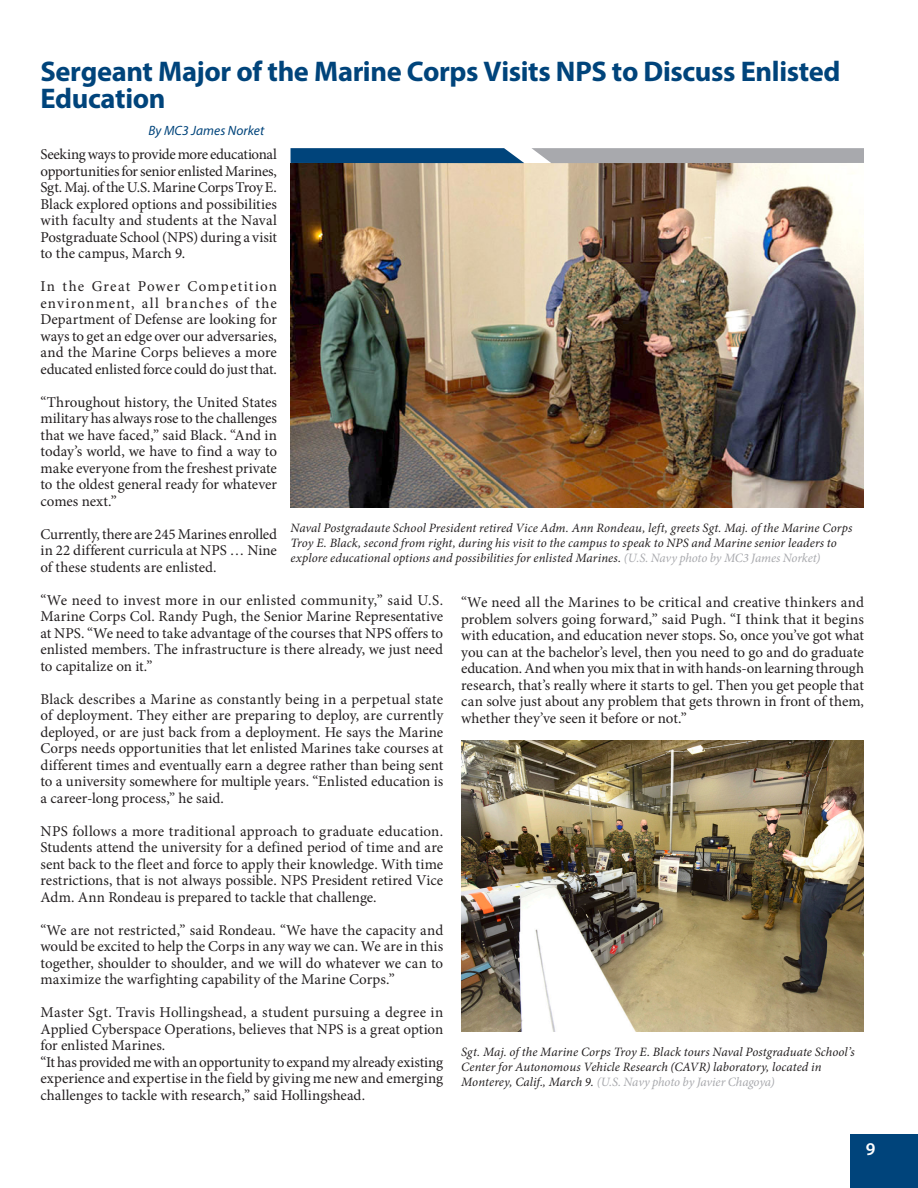
<style>
.page{position:relative;width:918px;height:1188px;background:#fff}
.page>*{position:absolute;margin:0;border:0;box-sizing:border-box;transform-origin:0 0}
.headline{font:700 28.5px/27px "Myriad Pro";letter-spacing:-.015em;color:#00447b}
.t1{font:600 18px "Myriad Pro";color:#fff}
.copy{font:15px/16.5px "Minion Pro";color:#231f20;text-align:justify}
.by_line{font:italic 13.5px "Myriad Pro";letter-spacing:.005em;color:#00447b}
.photo_caption{font:italic 12.75px/15px "Minion Pro";letter-spacing:.005em;color:#231f20}
.s1{color:#a8a9ad}
</style>
<div class="page">
<img style="left:291px;top:163px;width:573px;height:344px">
<svg style="left:291px;top:148px;width:233px;height:15px;background:#0d4d81"></svg>
<svg style="left:532px;top:148px;width:332px;height:15px;background:#abacb0"></svg>
<img style="left:461px;top:741px;width:403px;height:290px">
<div style="left:850px;top:1134px;width:68px;height:54px;background:#00447b"></div>
<p class="headline" style="left:40px;top:57px;width:802px">Sergeant Major of the Marine Corps Visits NPS to Discuss Enlisted<br>Education</p>
<p class="by_line" style="left:148px;top:123px;width:117px">By MC3 James Norket</p>
<p class="copy" style="left:40px;top:146px;width:238px">Seeking ways to provide more educational opportunities for senior enlisted Marines, Sgt. Maj. of the U.S. Marine Corps Troy E.<br>Black explored options and possibilities with faculty and students at the Naval Postgraduate School (NPS) during a visit to the campus, March 9.</p>
<p class="copy" style="left:40px;top:278px;width:238px">In the Great Power Competition environment, all branches of the Department of Defense are looking for ways to get an edge over our adversaries, and the Marine Corps believes a more educated enlisted force could do just that.</p>
<p class="copy" style="left:40px;top:394px;width:238px">“Throughout history, the United States military has always rose to the challenges that we have faced,” said Black. “And in today’s world, we have to find a way to make everyone from the freshest private to the oldest general ready for whatever comes next.”</p>
<p class="copy" style="left:40px;top:526px;width:238px">Currently, there are 245 Marines enrolled in 22 different curricula at NPS … Nine of these students are enlisted.</p>
<p class="copy" style="left:40px;top:592px;width:404px">“We need to invest more in our enlisted community,” said U.S.<br>Marine Corps Col. Randy Pugh, the Senior Marine Representative at NPS. “We need to take advantage of the courses that NPS offers to enlisted members. The infrastructure is there already, we just need to capitalize on it.”</p>
<p class="copy" style="left:40px;top:691px;width:404px">Black describes a Marine as constantly being in a perpetual state of deployment. They either are preparing to deploy, are currently deployed, or are just back from a deployment. He says the Marine Corps needs opportunities that let enlisted Marines take courses at different times and eventually earn a degree rather than being sent to a university somewhere for multiple years. “Enlisted education is a career-long process,” he said.</p>
<p class="copy" style="left:40px;top:823px;width:404px">NPS follows a more traditional approach to graduate education.<br>Students attend the university for a defined period of time and are sent back to the fleet and force to apply their knowledge. With time restrictions, that is not always possible. NPS President retired Vice Adm. Ann Rondeau is prepared to tackle that challenge.</p>
<p class="copy" style="left:40px;top:922px;width:404px">“We are not restricted,” said Rondeau. “We have the capacity and would be excited to help the Corps in any way we can. We are in this together, shoulder to shoulder, and we will do whatever we can to maximize the warfighting capability of the Marine Corps.”</p>
<p class="copy" style="left:40px;top:1004px;width:404px">Master Sgt. Travis Hollingshead, a student pursuing a degree in Applied Cyberspace Operations, believes that NPS is a great option for enlisted Marines.</p>
<p class="copy" style="left:40px;top:1054px;width:404px">“It has provided me with an opportunity to expand my already existing experience and expertise in the field by giving me new and emerging challenges to tackle with research,” said Hollingshead.</p>
<p class="photo_caption" style="left:291px;top:520px;width:563px">Naval Postgradaute School President retired Vice Adm. Ann Rondeau, left, greets Sgt. Maj. of the Marine Corps<br>Troy E. Black, second from right, during his visit to the campus to speak to NPS and Marine senior leaders to explore educational options and possibilities for enlisted Marines. <span class="s1">(U.S. Navy photo by MC3 James Norket)</span></p>
<p class="copy" style="left:461px;top:594px;width:404px">“We need all the Marines to be critical and creative thinkers and problem solvers going forward,” said Pugh. “I think that it begins with education, and education never stops. So, once you’ve got what you can at the bachelor’s level, then you need to go and do graduate education. And when you mix that in with hands-on learning through research, that’s really where it starts to gel. Then you get people that can solve just about any problem that gets thrown in front of them, whether they’ve seen it before or not.”</p>
<p class="photo_caption" style="left:461px;top:1044px;width:395px">Sgt. Maj. of the Marine Corps Troy E. Black tours Naval Postgraduate School’s<br>Center for Autonomous Vehicle Research (CAVR) laboratory, located in<br>Monterey, Calif., March 9. <span class="s1">(U.S. Navy photo by Javier Chagoya)</span></p>
<p class="t1" style="left:866px;top:1138px;width:11px">9</p>
</div>
